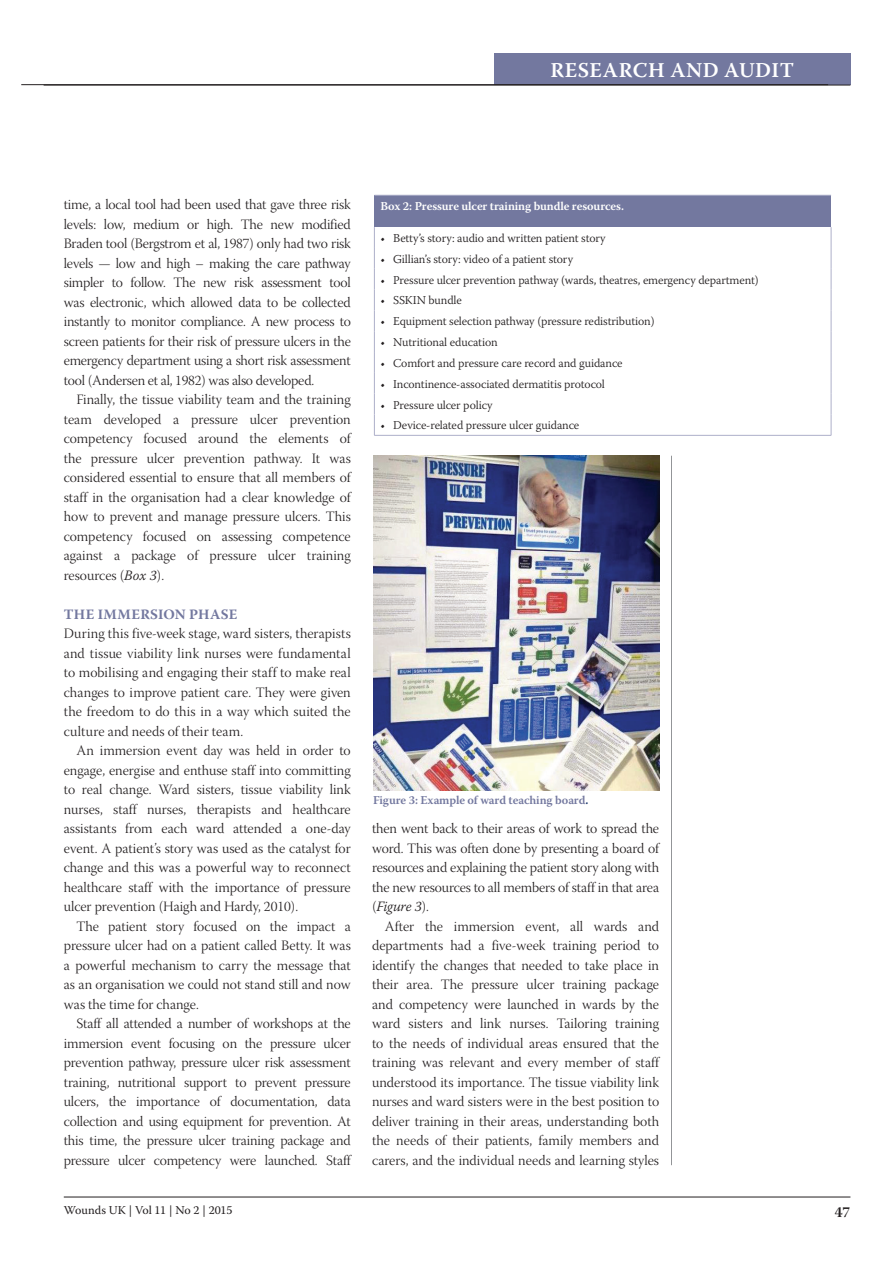
<style>
.page{position:relative;width:893px;height:1263px;background:#fff}
.page>*{position:absolute;margin:0;border:0;box-sizing:border-box;transform-origin:0 0}
.t1{font:600 21px "Warnock Pro";letter-spacing:.025em;color:#fff}
.t2{font:15px "Warnock Pro Bold Subh";color:#231f20}
.t3{font:14.25px/19.5px "Warnock Pro Light Subh";color:#231f20;text-align:justify}
.t4{font:700 14.25px "Warnock Pro";letter-spacing:.02em;color:#73789f}
.t5{font:italic 300 14.25px "Warnock Pro";letter-spacing:-.02em;color:#231f20}
.t6{font:300 12px "Warnock Pro";letter-spacing:-.01em;color:#231f20}
.t7{font:600 12px "Warnock Pro";letter-spacing:-.01em;color:#fff}
.t8{font:600 12px "Warnock Pro";letter-spacing:-.01em;color:#73789f}
.t9{font:12px "Warnock Pro";letter-spacing:-.005em;color:#231f20}
.s1{font-family:"Warnock Pro";font-weight:300;font-style:italic}
.s2{color:#0f2d65}
.s3{font-family:"Warnock Pro Light Subh";font-weight:400;font-style:normal}
</style>
<div class="page">
<hr style="left:64px;top:1196px;width:786px;height:1px;background:#231f20">
<div style="left:494px;top:53px;width:356px;height:32px;background:#73789f"></div>
<hr style="left:44px;top:85px;width:806px;height:1px;background:#231f20">
<hr style="left:671px;top:456px;width:1px;height:709px;background:#939598">
<hr style="left:21px;top:84px;width:807px;height:1px;background:#231f20">
<div style="left:374px;top:195px;width:457px;height:32px;background:#73789f"></div>
<hr style="left:374px;top:195px;width:457px;height:1px;background:#adafc9">
<svg style="left:374px;top:227px;width:1px;height:208px"></svg>
<svg style="left:831px;top:227px;width:1px;height:208px"></svg>
<hr style="left:374px;top:435px;width:457px;height:1px;background:#adafc9">
<img style="left:373px;top:456px;width:286px;height:334px">
<h1 class="t1" style="left:550px;top:57px;width:245px">RESEARCH AND AUDIT</h1>
<p class="t3" style="left:64px;top:197px;width:289px">time, a local tool had been used that gave three risk levels: low, medium or high. The new modified Braden tool (Bergstrom et al, 1987) only had two risk levels — low and high – making the care pathway simpler to follow. The new risk assessment tool was electronic, which allowed data to be collected instantly to monitor compliance. A new process to screen patients for their risk of pressure ulcers in the emergency department using a short risk assessment tool (Andersen et al, 1982) was also developed.</p>
<p class="t3" style="left:64px;top:391px;width:289px;text-indent:13px">Finally, the tissue viability team and the training team developed a pressure ulcer prevention competency focused around the elements of the pressure ulcer prevention pathway. It was considered essential to ensure that all members of staff in the organisation had a clear knowledge of how to prevent and manage pressure ulcers. This competency focused on assessing competence against a package of pressure ulcer training resources (<span class="s1">Box 3</span>).</p>
<p class="t4" style="left:64px;top:605px;width:175px">THE IMMERSION PHASE</p>
<p class="t3" style="left:64px;top:625px;width:289px">During this five-week stage, ward sisters, therapists and tissue viability link nurses were fundamental to mobilising and engaging their staff to make real changes to improve patient care. They were given the freedom to do this in a way which suited the culture and needs of their team.</p>
<p class="t3" style="left:64px;top:742px;width:289px;text-indent:13px">An immersion event day was held in order to engage, energise and enthuse staff into committing to real change. Ward sisters, tissue viability link nurses, staff nurses, therapists and healthcare assistants from each ward attended a one-day event. A patient’s story was used as the catalyst for change and this was a powerful way to reconnect healthcare staff with the importance of pressure ulcer prevention (Haigh and Hardy, 2010).</p>
<p class="t3" style="left:64px;top:918px;width:289px;text-indent:13px">The patient story focused on the impact a pressure ulcer had on a patient called Betty. It was a powerful mechanism to carry the message that as an organisation we could not stand still and now was the time for change.</p>
<p class="t3" style="left:64px;top:1015px;width:289px;text-indent:13px">Staff all attended a number of workshops at the immersion event focusing on the pressure ulcer prevention pathway, pressure ulcer risk assessment training, nutritional support to prevent pressure ulcers, the importance of documentation, data collection and using equipment for prevention. At this time, the pressure ulcer training package and pressure ulcer competency were launched. Staff</p>
<p class="t9" style="left:64px;top:1203px;width:170px">Wounds UK | Vol 11 | No 2 | 2015</p>
<p class="t7" style="left:380px;top:199px;width:245px">Box 2: Pressure ulcer training bundle resources.</p>
<p class="t6" style="left:380px;top:231px;width:227px">• Betty’s story: audio and written patient story</p>
<p class="t6" style="left:380px;top:252px;width:194px">• Gillian’s story: video of a patient story</p>
<p class="t6" style="left:380px;top:272px;width:380px">• Pressure ulcer prevention pathway (wards, theatres, emergency department)</p>
<p class="t6" style="left:380px;top:293px;width:83px">• SSKIN bundle</p>
<p class="t6" style="left:380px;top:314px;width:276px">• Equipment selection pathway (pressure redistribution)</p>
<p class="t6" style="left:380px;top:335px;width:119px">• Nutritional education</p>
<p class="t6" style="left:380px;top:356px;width:244px">• Comfort and pressure care record and guidance</p>
<p class="t6" style="left:380px;top:376px;width:226px">• Incontinence-associated dermatitis protocol</p>
<p class="t6" style="left:380px;top:397px;width:114px">• Pressure ulcer policy</p>
<p class="t6" style="left:380px;top:418px;width:200px">• Device-related pressure ulcer guidance</p>
<p class="t8" style="left:373px;top:793px;width:217px">Figure 3: Example of ward teaching board<span class="s2">.</span></p>
<p class="t3" style="left:372px;top:820px;width:289px">then went back to their areas of work to spread the word. This was often done by presenting a board of resources and explaining the patient story along with the new resources to all members of staff in that area</p>
<p class="t5" style="left:372px;top:898px;width:58px"><span class="s3">(</span>Figure 3<span class="s3">).</span></p>
<p class="t3" style="left:372px;top:918px;width:289px;text-indent:13px">After the immersion event, all wards and departments had a five-week training period to identify the changes that needed to take place in their area. The pressure ulcer training package and competency were launched in wards by the ward sisters and link nurses. Tailoring training to the needs of individual areas ensured that the training was relevant and every member of staff understood its importance. The tissue viability link nurses and ward sisters were in the best position to deliver training in their areas, understanding both the needs of their patients, family members and carers, and the individual needs and learning styles</p>
<p class="t2" style="left:835px;top:1203px;width:17px">47</p>
</div>
